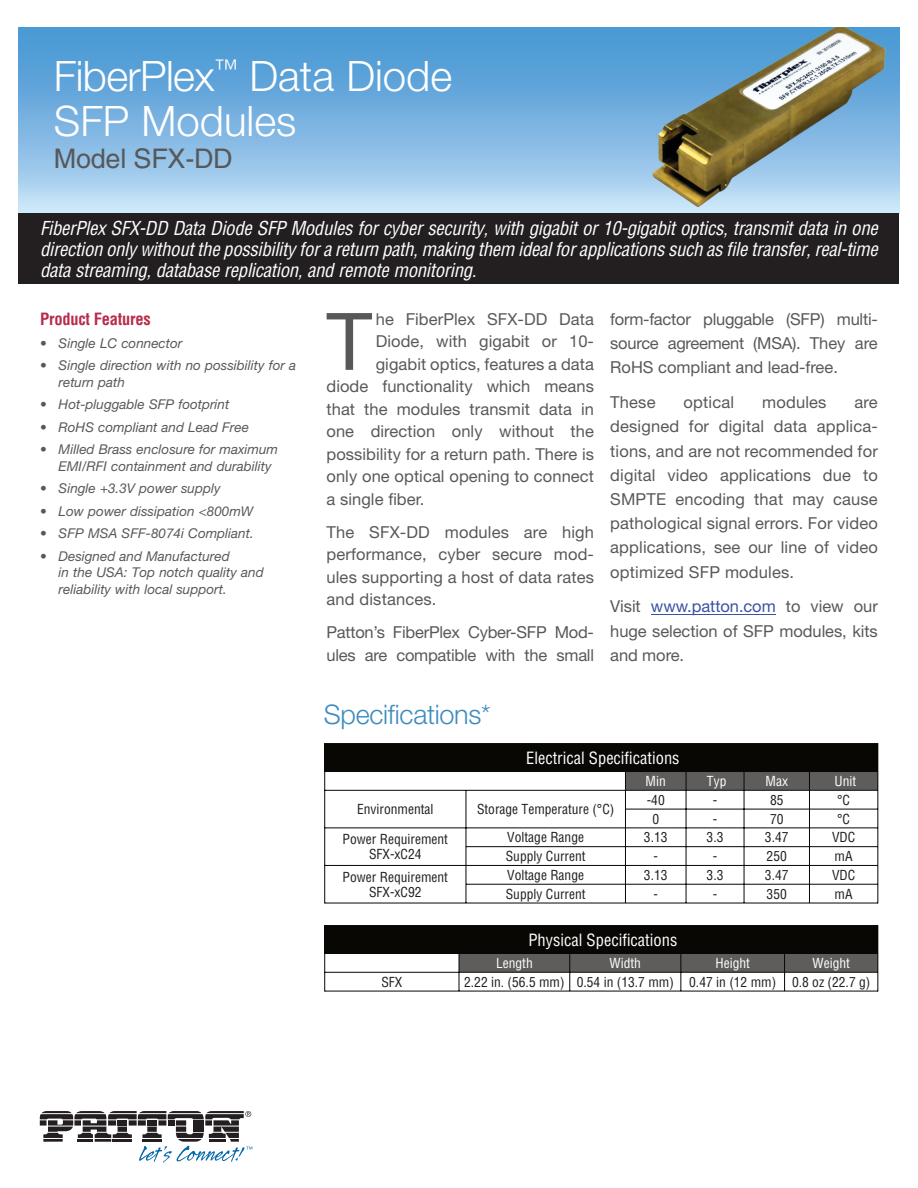
<style>
.page{position:relative;width:918px;height:1188px;background:#fff}
.page>*{position:absolute;margin:0;border:0;box-sizing:border-box;transform-origin:0 0}
.t1{font:79.5px "Helvetica Neue LT Std";color:rgb(35 31 32/.75)}
.t2{font:300 42px/45px "Helvetica Neue LT Std";color:#fff}
.t3{font:300 27px "Helvetica Neue LT Std";letter-spacing:-.01em;color:#3e8cbf}
.t4{font:27px "Helvetica LT Std";letter-spacing:-.01em;color:#57585a}
.t5{font:italic condensed 18.75px/21px "Helvetica LT Std";letter-spacing:-.015em;color:#fff;text-align:justify}
.t6{font:16.5px/24.3px "Helvetica Neue LT Std";letter-spacing:.005em;color:rgb(35 31 32/.75);text-align:justify}
.t7{font:16.5px/22.5px "Helvetica Neue LT Std";letter-spacing:-.015em;color:rgb(35 31 32/.75)}
.t8{font:condensed 16.5px "Helvetica LT Std";color:#fff}
.t9{font:700 condensed 16.5px "Helvetica LT Std";letter-spacing:-.015em;color:#b72c4b}
.t10{font:italic 13.5px/16.5px "Helvetica Neue LT Std";color:rgb(35 31 32/.75)}
.t11{font:condensed 13.5px/15px "Helvetica LT Std";color:#211e20;text-align:center}
.t12{font:condensed 13.5px "Helvetica LT Std";color:#fff}
.s1{color:#3a53a3}
</style>
<div class="page">
<svg style="left:40px;top:1111px;width:212px;height:52px"></svg>
<img style="left:19px;top:27px;width:880px;height:186px">
<div style="left:19px;top:213px;width:880px;height:71px;background:#231f20"></div>
<hr style="left:651px;top:614px;width:125px;height:1px;background:#3a53a3">
<div style="left:325px;top:744px;width:553px;height:28px;background:#080704"></div>
<div style="left:625px;top:772px;width:253px;height:18px;background:#5e5d5c"></div>
<hr style="left:324px;top:743px;width:1px;height:160px;background:#080704">
<hr style="left:877px;top:743px;width:1px;height:160px;background:#080704">
<hr style="left:625px;top:772px;width:1px;height:131px;background:#080704">
<hr style="left:686px;top:772px;width:1px;height:131px;background:#080704">
<hr style="left:744px;top:772px;width:1px;height:131px;background:#080704">
<hr style="left:809px;top:772px;width:1px;height:131px;background:#080704">
<hr style="left:466px;top:790px;width:1px;height:113px;background:#080704">
<hr style="left:325px;top:743px;width:553px;height:1px;background:#080704">
<hr style="left:325px;top:790px;width:553px;height:1px;background:#080704">
<hr style="left:625px;top:809px;width:253px;height:1px;background:#080704">
<hr style="left:325px;top:828px;width:553px;height:1px;background:#080704">
<hr style="left:466px;top:846px;width:412px;height:1px;background:#080704">
<hr style="left:325px;top:865px;width:553px;height:1px;background:#080704">
<hr style="left:466px;top:884px;width:412px;height:1px;background:#080704">
<hr style="left:325px;top:903px;width:553px;height:1px;background:#080704">
<div style="left:325px;top:926px;width:553px;height:27px;background:#080704"></div>
<div style="left:459px;top:953px;width:419px;height:19px;background:#5e5d5c"></div>
<hr style="left:324px;top:925px;width:1px;height:66px;background:#080704">
<hr style="left:877px;top:925px;width:1px;height:66px;background:#080704">
<hr style="left:459px;top:953px;width:1px;height:38px;background:#080704">
<hr style="left:569px;top:953px;width:1px;height:38px;background:#080704">
<hr style="left:680px;top:953px;width:1px;height:38px;background:#080704">
<hr style="left:784px;top:953px;width:1px;height:38px;background:#080704">
<hr style="left:325px;top:925px;width:553px;height:1px;background:#080704">
<hr style="left:325px;top:953px;width:553px;height:1px;background:#080704">
<hr style="left:325px;top:972px;width:553px;height:1px;background:#080704">
<hr style="left:325px;top:991px;width:553px;height:1px;background:#080704">
<h2 class="t2" style="left:54px;top:59px;width:400px">FiberPlex<sup>™</sup> Data Diode<br>SFP Modules</h2>
<h3 class="t4" style="left:54px;top:148px;width:180px">Model SFX-DD</h3>
<p class="t5" style="left:40px;top:220px;width:839px">FiberPlex SFX-DD Data Diode SFP Modules for cyber security, with gigabit or 10-gigabit optics, transmit data in one direction only without the possibility for a return path, making them ideal for applications such as file transfer, real-time data streaming, database replication, and remote monitoring.</p>
<p class="t9" style="left:40px;top:314px;width:112px">Product Features</p>
<p class="t10" style="left:40px;top:337px;width:144px">• Single LC connector</p>
<p class="t10" style="left:59px;top:359px;width:239px;text-indent:-18px">• Single direction with no possibility for a return path</p>
<p class="t10" style="left:40px;top:398px;width:191px">• Hot-pluggable SFP footprint</p>
<p class="t10" style="left:40px;top:421px;width:210px">• RoHS compliant and Lead Free</p>
<p class="t10" style="left:59px;top:443px;width:221px;text-indent:-18px">• Milled Brass enclosure for maximum<br>EMI/RFI containment and durability</p>
<p class="t10" style="left:40px;top:482px;width:182px">• Single +3.3V power supply</p>
<p class="t10" style="left:40px;top:505px;width:215px">• Low power dissipation &lt;800mW</p>
<p class="t10" style="left:40px;top:527px;width:215px">• SFP MSA SFF-8074i Compliant.</p>
<p class="t10" style="left:59px;top:550px;width:207px;text-indent:-18px">• Designed and Manufactured<br>in the USA: Top notch quality and reliability with local support.</p>
<h1 class="t1" style="left:326px;top:313px;width:47px">T</h1>
<p class="t6" style="left:376px;top:309px;width:220px">he FiberPlex SFX-DD Data</p>
<p class="t6" style="left:376px;top:332px;width:220px">Diode, with gigabit or 10-</p>
<p class="t6" style="left:376px;top:354px;width:220px">gigabit optics, features a data</p>
<p class="t6" style="left:326px;top:377px;width:269px">diode functionality which means</p>
<p class="t6" style="left:326px;top:399px;width:269px">that the modules transmit data in</p>
<p class="t6" style="left:326px;top:422px;width:269px">one direction only without the</p>
<p class="t6" style="left:326px;top:444px;width:269px">possibility for a return path. There is</p>
<p class="t6" style="left:326px;top:467px;width:269px">only one optical opening to connect</p>
<p class="t6" style="left:326px;top:489px;width:99px">a single fiber.</p>
<p class="t6" style="left:326px;top:523px;width:269px;line-height:22.5px">The SFX-DD modules are high performance, cyber secure mod‐ ules supporting a host of data rates and distances.</p>
<p class="t7" style="left:326px;top:624px;width:269px">Patton’s FiberPlex Cyber-SFP Mod‐ ules are compatible with the small</p>
<h3 class="t3" style="left:324px;top:705px;width:169px">Specifications*</h3>
<p class="t6" style="left:610px;top:309px;width:269px">form-factor pluggable (SFP) multi&shy;source agreement (MSA). They are RoHS compliant and lead-free.</p>
<p class="t6" style="left:610px;top:392px;width:47px">These</p>
<p class="t6" style="left:684px;top:392px;width:52px">optical</p>
<p class="t6" style="left:762px;top:392px;width:66px">modules</p>
<p class="t6" style="left:610px;top:392px;width:269px;text-indent:244px">are designed for digital data applica‐ tions, and are not recommended for digital video applications due to SMPTE encoding that may cause pathological signal errors. For video applications, see our line of video optimized SFP modules.</p>
<p class="t6" style="left:610px;top:597px;width:269px">Visit <span class="s1">www.patton.com</span> to view our huge selection of SFP modules, kits and more.</p>
<p class="t8" style="left:526px;top:752px;width:155px">Electrical Specifications</p>
<p class="t12" style="left:646px;top:776px;width:22px">Min</p>
<p class="t12" style="left:707px;top:776px;width:21px">Typ</p>
<p class="t12" style="left:766px;top:776px;width:24px">Max</p>
<p class="t12" style="left:834px;top:776px;width:23px">Unit</p>
<p class="t11" style="left:357px;top:804px;width:78px">Environmental</p>
<p class="t11" style="left:477px;top:804px;width:139px">Storage Temperature (°C)</p>
<p class="t11" style="left:647px;top:794px;width:19px">-40</p>
<p class="t11" style="left:713px;top:794px;width:6px">-</p>
<p class="t11" style="left:770px;top:794px;width:15px">85</p>
<p class="t11" style="left:837px;top:794px;width:14px">°C</p>
<p class="t11" style="left:652px;top:813px;width:8px">0</p>
<p class="t11" style="left:713px;top:813px;width:6px">-</p>
<p class="t11" style="left:770px;top:813px;width:15px">70</p>
<p class="t11" style="left:837px;top:813px;width:14px">°C</p>
<p class="t11" style="left:343px;top:834px;width:107px">Power Requirement<br>SFX-xC24</p>
<p class="t11" style="left:507px;top:832px;width:78px">Voltage Range</p>
<p class="t11" style="left:644px;top:832px;width:25px">3.13</p>
<p class="t11" style="left:707px;top:832px;width:18px">3.3</p>
<p class="t11" style="left:765px;top:832px;width:25px">3.47</p>
<p class="t11" style="left:832px;top:832px;width:25px">VDC</p>
<p class="t11" style="left:506px;top:851px;width:81px">Supply Current</p>
<p class="t11" style="left:654px;top:851px;width:6px">-</p>
<p class="t11" style="left:713px;top:851px;width:6px">-</p>
<p class="t11" style="left:767px;top:851px;width:22px">250</p>
<p class="t11" style="left:835px;top:851px;width:20px">mA</p>
<p class="t11" style="left:343px;top:871px;width:107px">Power Requirement<br>SFX-xC92</p>
<p class="t11" style="left:507px;top:869px;width:78px">Voltage Range</p>
<p class="t11" style="left:644px;top:869px;width:25px">3.13</p>
<p class="t11" style="left:707px;top:869px;width:18px">3.3</p>
<p class="t11" style="left:765px;top:869px;width:25px">3.47</p>
<p class="t11" style="left:832px;top:869px;width:25px">VDC</p>
<p class="t11" style="left:506px;top:888px;width:81px">Supply Current</p>
<p class="t11" style="left:654px;top:888px;width:6px">-</p>
<p class="t11" style="left:713px;top:888px;width:6px">-</p>
<p class="t11" style="left:767px;top:888px;width:22px">350</p>
<p class="t11" style="left:835px;top:888px;width:20px">mA</p>
<p class="t8" style="left:528px;top:934px;width:150px">Physical Specifications</p>
<p class="t12" style="left:496px;top:958px;width:38px">Length</p>
<p class="t12" style="left:610px;top:958px;width:33px">Width</p>
<p class="t12" style="left:715px;top:958px;width:36px">Height</p>
<p class="t12" style="left:812px;top:958px;width:39px">Weight</p>
<p class="t11" style="left:381px;top:976px;width:23px">SFX</p>
<p class="t11" style="left:464px;top:976px;width:408px">2.22 in. (56.5 mm) 0.54 in (13.7 mm) 0.47 in (12 mm) 0.8 oz (22.7 g)</p>
</div>
